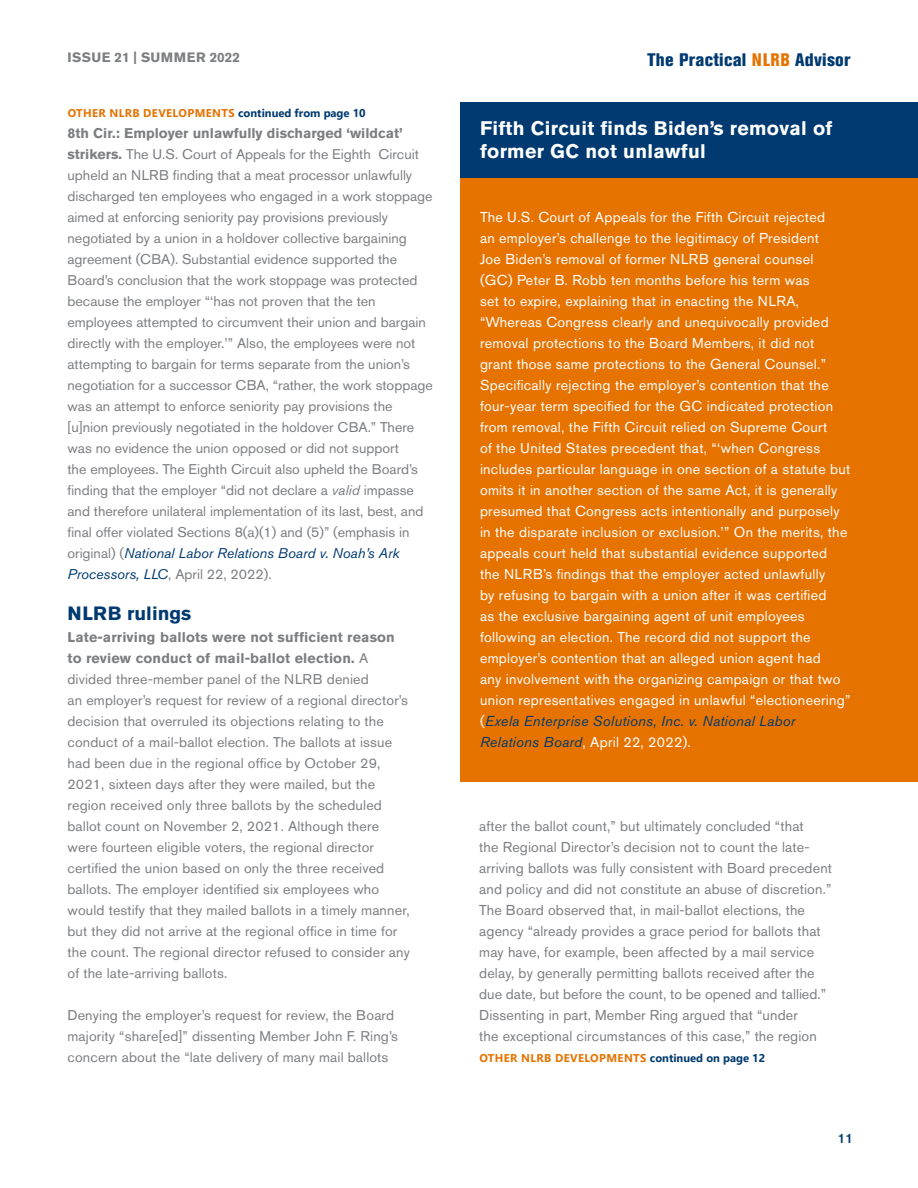
<style>
.page{position:relative;width:918px;height:1188px;background:#fff}
.page>*{position:absolute;margin:0;border:0;box-sizing:border-box;transform-origin:0 0}
.t1{font:700 19.5px/23.4px "Akzidenz Grotesk BE";letter-spacing:.015em;color:#fff}
.t2{font:700 19.2px "Akzidenz Grotesk BE";color:#003a70}
.t3{font:800 condensed 18px "Akzidenz Grotesk BE";letter-spacing:.015em;color:#003a70}
.t4{font:14.25px/21px "Akzidenz Grotesk BE";letter-spacing:.02em;color:#fff}
.t5{font:14.25px/21px "Akzidenz Grotesk BE";letter-spacing:.01em;color:#7c7e81}
.t6{font:13.95px/21px "Akzidenz Grotesk BE";color:#7c7e81}
.t7{font:700 13.5px "Akzidenz Grotesk BE";letter-spacing:.02em;color:#7c7e81}
.t8{font:500 13.5px "Akzidenz Grotesk BE";color:#003a70}
.t9{font:700 11.25px "Segoe UI";letter-spacing:.025em;color:#e67200}
.s1{color:#003a70}
.s2{font-weight:700}
.s3{font-style:italic}
.s4{font-style:italic;color:#003a70}
.s5{color:#e67200}
</style>
<div class="page">
<div style="left:460px;top:176px;width:458px;height:606px;background:#e67200"></div>
<div style="left:460px;top:102px;width:458px;height:76px;background:#003a70"></div>
<p class="t7" style="left:68px;top:50px;width:174px">ISSUE 21 | SUMMER 2022</p>
<p class="t9" style="left:68px;top:102px;width:299px">OTHER NLRB DEVELOPMENTS <span class="s1">continued from page 10</span></p>
<p class="t6" style="left:68px;top:123px;width:367px"><span class="s2">8th Cir.: Employer unlawfully discharged ‘wildcat’ strikers.</span> The U.S. Court of Appeals for the Eighth Circuit upheld an NLRB finding that a meat processor unlawfully discharged ten employees who engaged in a work stoppage aimed at enforcing seniority pay provisions previously negotiated by a union in a holdover collective bargaining agreement (CBA). Substantial evidence supported the Board’s conclusion that the work stoppage was protected because the employer “‘has not proven that the ten employees attempted to circumvent their union and bargain directly with the employer.’” Also, the employees were not attempting to bargain for terms separate from the union’s negotiation for a successor CBA, “rather, the work stoppage was an attempt to enforce seniority pay provisions the [u]nion previously negotiated in the holdover CBA.” There was no evidence the union opposed or did not support<br>the employees. The Eighth Circuit also upheld the Board’s finding that the employer “did not declare a <span class="s3">valid</span> impasse and therefore unilateral implementation of its last, best, and final offer violated Sections 8(a)(1) and (5)” (emphasis in original) (<span class="s4">National Labor Relations Board v. Noah’s Ark Processors, LLC</span>, April 22, 2022).</p>
<h2 class="t2" style="left:68px;top:602px;width:125px">NLRB rulings</h2>
<p class="t6" style="left:68px;top:627px;width:344px"><span class="s2">Late-arriving ballots were not sufficient reason to review conduct of mail-ballot election.</span> A divided three-member panel of the NLRB denied<br>an employer’s request for review of a regional director’s decision that overruled its objections relating to the conduct of a mail-ballot election. The ballots at issue had been due in the regional office by October 29, 2021, sixteen days after they were mailed, but the region received only three ballots by the scheduled ballot count on November 2, 2021. Although there were fourteen eligible voters, the regional director certified the union based on only the three received ballots. The employer identified six employees who would testify that they mailed ballots in a timely manner, but they did not arrive at the regional office in time for the count. The regional director refused to consider any of the late-arriving ballots.</p>
<p class="t6" style="left:68px;top:1005px;width:332px">Denying the employer’s request for review, the Board majority “share[ed]” dissenting Member John F. Ring’s concern about the “late delivery of many mail ballots</p>
<p class="t3" style="left:647px;top:49px;width:205px">The Practical <span class="s5">NLRB</span> Advisor</p>
<h1 class="t1" style="left:480px;top:116px;width:354px">Fifth Circuit finds Biden’s removal of former GC not unlawful</h1>
<p class="t4" style="left:480px;top:206px;width:372px">The U.S. Court of Appeals for the Fifth Circuit rejected<br>an employer’s challenge to the legitimacy of President<br>Joe Biden’s removal of former NLRB general counsel<br>(GC) Peter B. Robb ten months before his term was<br>set to expire, explaining that in enacting the NLRA, “Whereas Congress clearly and unequivocally provided removal protections to the Board Members, it did not<br>grant those same protections to the General Counsel.” Specifically rejecting the employer’s contention that the four-year term specified for the GC indicated protection from removal, the Fifth Circuit relied on Supreme Court<br>of the United States precedent that, “‘when Congress includes particular language in one section of a statute but omits it in another section of the same Act, it is generally presumed that Congress acts intentionally and purposely in the disparate inclusion or exclusion.’” On the merits, the appeals court held that substantial evidence supported the NLRB’s findings that the employer acted unlawfully<br>by refusing to bargain with a union after it was certified<br>as the exclusive bargaining agent of unit employees following an election. The record did not support the employer’s contention that an alleged union agent had<br>any involvement with the organizing campaign or that two union representatives engaged in unlawful “electioneering” (<span class="s4">Exela Enterprise Solutions, Inc. v. National Labor Relations Board</span>, April 22, 2022).</p>
<p class="t5" style="left:479px;top:815px;width:354px">after the ballot count,” but ultimately concluded “that<br>the Regional Director’s decision not to count the late&shy;arriving ballots was fully consistent with Board precedent and policy and did not constitute an abuse of discretion.” The Board observed that, in mail-ballot elections, the agency “already provides a grace period for ballots that may have, for example, been affected by a mail service delay, by generally permitting ballots received after the due date, but before the count, to be opened and tallied.” Dissenting in part, Member Ring argued that “under<br>the exceptional circumstances of this case,” the region</p>
<p class="t9" style="left:479px;top:1047px;width:287px">OTHER NLRB DEVELOPMENTS <span class="s1">continued on page 12</span></p>
<p class="t8" style="left:838px;top:1130px;width:17px">11</p>
</div>
